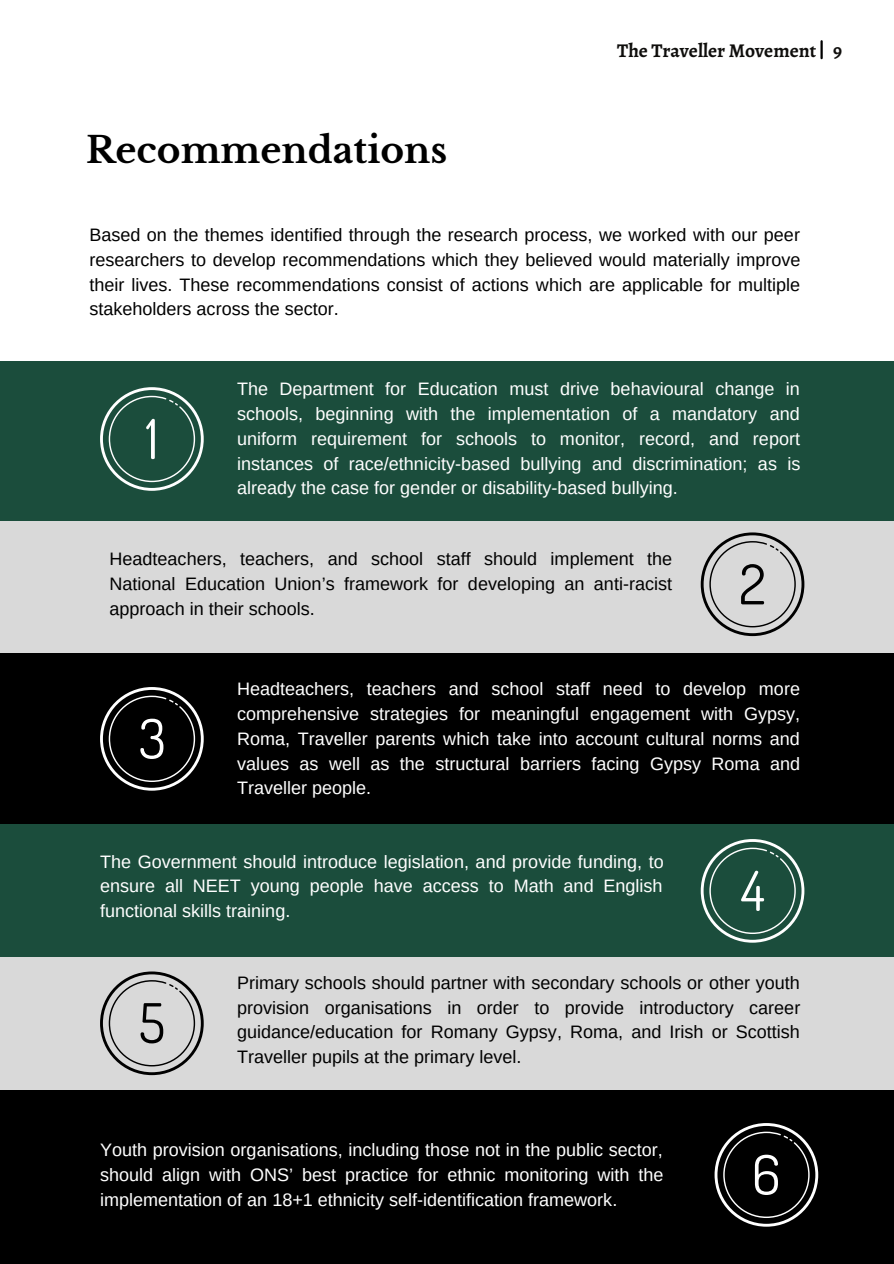
<style>
.page{position:relative;width:894px;height:1264px;background:#fff}
.page>*{position:absolute;margin:0;border:0;box-sizing:border-box;transform-origin:0 0}
.t1{font:700 36px "Libre Baskerville";color:#000}
.t2{font:700 19.5px "Alegreya";color:#0f0e0c}
.t3{font:18px/24.8px "Arimo";color:#fff;text-align:justify}
.t4{font:18px/24.8px "Arimo";color:#000;text-align:justify}
</style>
<div class="page">
<div style="left:0;top:361px;width:893px;height:160px;background:#1b4d3c"></div>
<svg style="left:100px;top:387px;width:104px;height:104px"></svg>
<div style="left:0;top:521px;width:893px;height:132px;background:#d9d9d9"></div>
<svg style="left:700px;top:532px;width:104px;height:104px"></svg>
<div style="left:0;top:653px;width:893px;height:186px;background:#000"></div>
<svg style="left:100px;top:687px;width:104px;height:103px"></svg>
<div style="left:0;top:824px;width:893px;height:133px;background:#1b4d3c"></div>
<svg style="left:700px;top:839px;width:104px;height:103px"></svg>
<div style="left:0;top:957px;width:893px;height:133px;background:#d9d9d9"></div>
<svg style="left:100px;top:971px;width:104px;height:104px"></svg>
<div style="left:0;top:1089px;width:893px;height:174px;background:#000"></div>
<svg style="left:714px;top:1123px;width:104px;height:103px"></svg>
<svg style="left:820px;top:41px;width:2px;height:17px"></svg>
<h1 class="t1" style="left:86px;top:128px;width:362px">Recommendations</h1>
<p class="t2" style="left:617px;top:37px;width:226px">The Traveller Movement 9</p>
<p class="t4" style="left:89px;top:222px;width:712px">Based on the themes identified through the research process, we worked with our peer researchers to develop recommendations which they believed would materially improve their lives. These recommendations consist of actions which are applicable for multiple stakeholders across the sector.</p>
<p class="t3" style="left:237px;top:376px;width:564px">The Department for Education must drive behavioural change in schools, beginning with the implementation of a mandatory and uniform requirement for schools to monitor, record, and report instances of race/ethnicity-based bullying and discrimination; as is already the case for gender or disability-based bullying.</p>
<p class="t4" style="left:109px;top:546px;width:564px">Headteachers, teachers, and school staff should implement the National Education Union’s framework for developing an anti-racist approach in their schools.</p>
<p class="t3" style="left:237px;top:676px;width:564px">Headteachers, teachers and school staff need to develop more comprehensive strategies for meaningful engagement with Gypsy, Roma, Traveller parents which take into account cultural norms and values as well as the structural barriers facing Gypsy Roma and Traveller people.</p>
<p class="t3" style="left:100px;top:849px;width:565px">The Government should introduce legislation, and provide funding, to ensure all NEET young people have access to Math and English functional skills training.</p>
<p class="t4" style="left:237px;top:970px;width:564px">Primary schools should partner with secondary schools or other youth provision organisations in order to provide introductory career guidance/education for Romany Gypsy, Roma, and Irish or Scottish Traveller pupils at the primary level.</p>
<p class="t3" style="left:100px;top:1137px;width:565px">Youth provision organisations, including those not in the public sector, should align with ONS’ best practice for ethnic monitoring with the implementation of an 18+1 ethnicity self-identification framework.</p>
</div>
